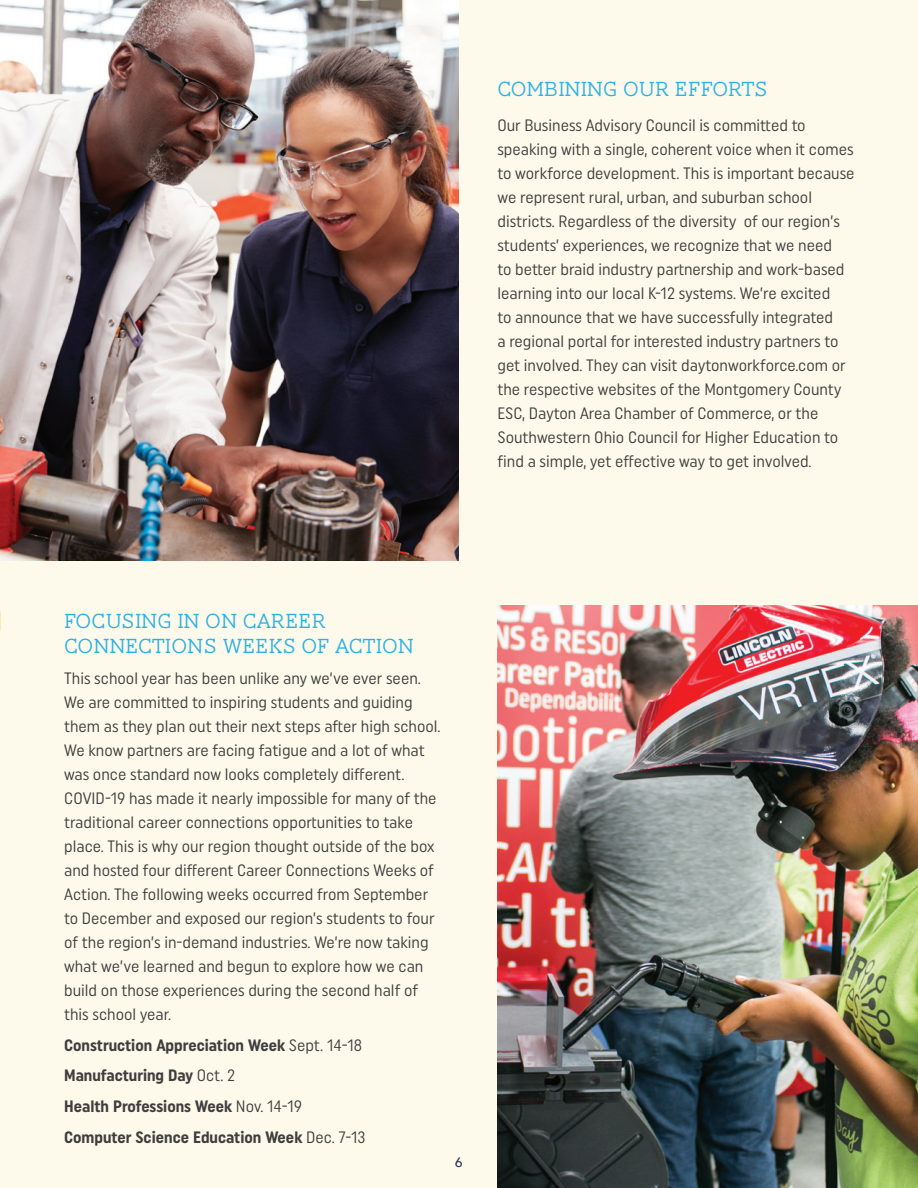
<style>
.page{position:relative;width:918px;height:1188px;background:#fefaeb}
.page>*{position:absolute;margin:0;border:0;box-sizing:border-box;transform-origin:0 0}
.t1{font:300 21px/25.5px "AW Conqueror Slab";color:#2db1e4}
.t2{font:16.5px/24px "Uniform Condensed";color:#3e3e3f}
.t3{font:700 16.5px/30.8px "Uniform Condensed";color:#3e3e3f}
.t4{font:500 13.5px "Avenir Next LT Pro";color:#2a3559}
.s1{font-weight:400}
</style>
<div class="page">
<img style="left:0;top:0;width:459px;height:561px">
<img style="left:497px;top:606px;width:421px;height:582px">
<p class="t1" style="left:497px;top:77px;width:272px">COMBINING OUR EFFORTS</p>
<p class="t2" style="left:497px;top:113px;width:359px">Our Business Advisory Council is committed to speaking with a single, coherent voice when it comes to workforce development. This is important because we represent rural, urban, and suburban school districts. Regardless of the diversity of our region’s students’ experiences, we recognize that we need<br>to better braid industry partnership and work-based learning into our local K-12 systems. We’re excited<br>to announce that we have successfully integrated<br>a regional portal for interested industry partners to get involved. They can visit daytonworkforce.com or the respective websites of the Montgomery County ESC, Dayton Area Chamber of Commerce, or the Southwestern Ohio Council for Higher Education to find a simple, yet effective way to get involved.</p>
<p class="t1" style="left:64px;top:608px;width:352px">FOCUSING IN ON CAREER<br>CONNECTIONS WEEKS OF ACTION</p>
<p class="t2" style="left:64px;top:666px;width:378px">This school year has been unlike any we’ve ever seen.<br>We are committed to inspiring students and guiding them as they plan out their next steps after high school.<br>We know partners are facing fatigue and a lot of what was once standard now looks completely different.<br>COVID-19 has made it nearly impossible for many of the traditional career connections opportunities to take place. This is why our region thought outside of the box and hosted four different Career Connections Weeks of Action. The following weeks occurred from September to December and exposed our region’s students to four of the region’s in-demand industries. We’re now taking what we’ve learned and begun to explore how we can build on those experiences during the second half of this school year.</p>
<p class="t3" style="left:64px;top:1029px;width:303px">Construction Appreciation Week <span class="s1">Sept. 14-18<br></span>Manufacturing Day <span class="s1">Oct. 2<br></span>Health Professions Week <span class="s1">Nov. 14-19<br></span>Computer Science Education Week <span class="s1">Dec. 7-13</span></p>
<p class="t4" style="left:455px;top:1154px;width:10px">6</p>
</div>
